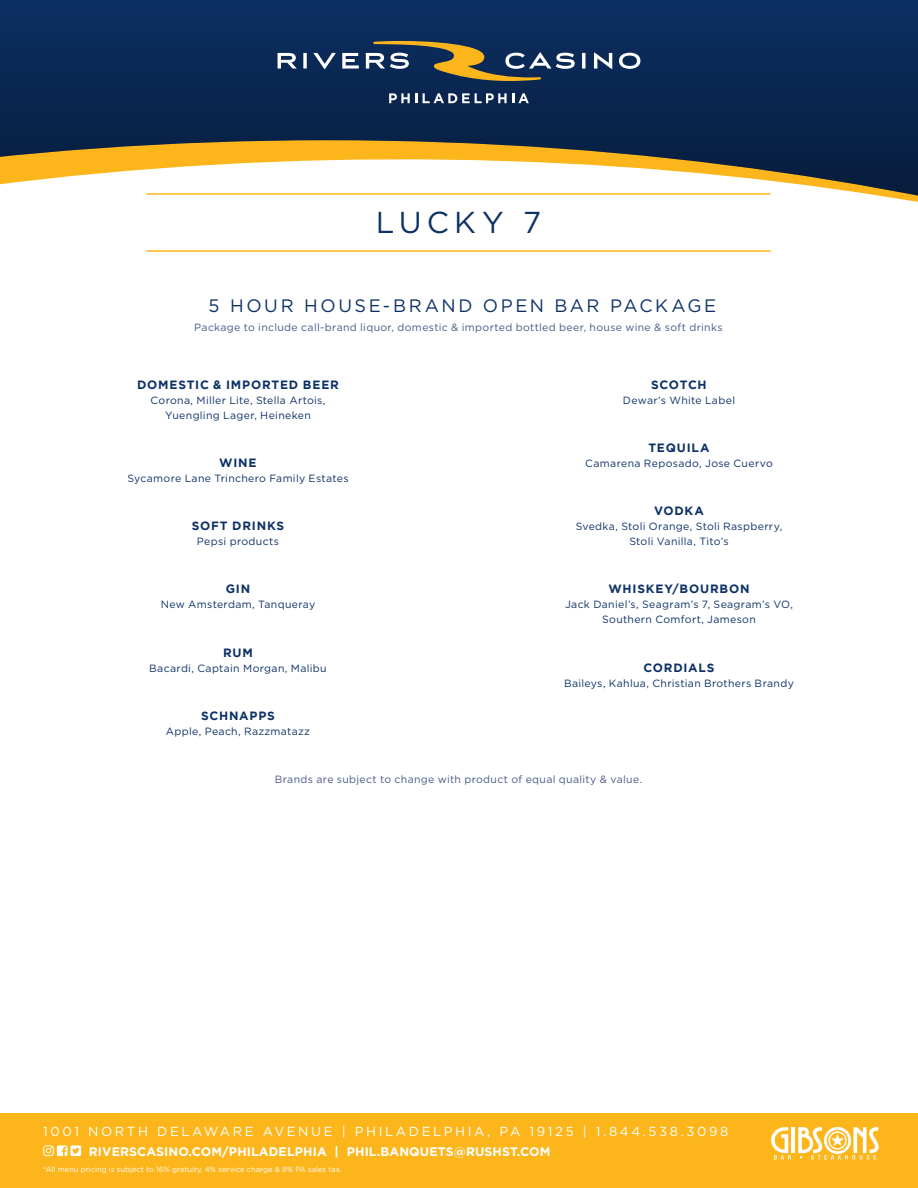
<style>
.page{position:relative;width:918px;height:1188px;background:#fff}
.page>*{position:absolute;margin:0;border:0;box-sizing:border-box;transform-origin:0 0}
.t1{font:30.15px "Gotham";letter-spacing:.17em;color:#0d3166}
.t2{font:18px "Gotham";letter-spacing:.145em;color:#0d3166}
.t3{font:13.05px "Gotham";letter-spacing:.2em;color:#fff}
.t4{font:700 12.3px "Gotham";letter-spacing:.01em;color:#fff}
.t5{font:700 12px "Gotham";letter-spacing:.065em;color:#0d3166}
.t6{font:10.5px/15px "Gotham";letter-spacing:.03em;color:#0d3166;text-align:center}
.t7{font:10.5px "Gotham";letter-spacing:.03em;color:#485987}
.t8{font:7.5px "Gotham";color:#fff}
</style>
<div class="page">
<div style="left:0;top:1113px;width:918px;height:75px;background:#fcb61c"></div>
<hr style="left:791px;top:1127px;width:4px;height:26px;background:#fff">
<svg style="left:771px;top:1127px;width:20px;height:33px"></svg>
<svg style="left:798px;top:1127px;width:81px;height:33px"></svg>
<svg style="left:43px;top:1145px;width:38px;height:11px"></svg>
<svg style="left:0;top:0;width:918px;height:202px"></svg>
<svg style="left:278px;top:53px;width:19px;height:16px"></svg>
<svg style="left:303px;top:53px;width:4px;height:16px"></svg>
<svg style="left:313px;top:53px;width:23px;height:16px"></svg>
<svg style="left:342px;top:53px;width:17px;height:16px"></svg>
<svg style="left:366px;top:41px;width:209px;height:40px;background:#4e575a"></svg>
<svg style="left:582px;top:53px;width:3px;height:16px"></svg>
<svg style="left:594px;top:53px;width:18px;height:16px"></svg>
<svg style="left:619px;top:53px;width:21px;height:16px"></svg>
<svg style="left:389px;top:93px;width:28px;height:10px"></svg>
<svg style="left:423px;top:93px;width:106px;height:10px"></svg>
<hr style="left:146px;top:250px;width:625px;height:2px;background:#fcb61c">
<hr style="left:146px;top:193px;width:625px;height:2px;background:#fcb61c">
<h1 class="t1" style="left:376px;top:205px;width:167px">LUCKY 7</h1>
<h2 class="t2" style="left:209px;top:295px;width:509px">5 HOUR HOUSE-BRAND OPEN BAR PACKAGE</h2>
<p class="t7" style="left:194px;top:322px;width:530px">Package to include call-brand liquor, domestic &amp; imported bottled beer, house wine &amp; soft drinks</p>
<p class="t5" style="left:137px;top:378px;width:203px">DOMESTIC &amp; IMPORTED BEER</p>
<p class="t6" style="left:150px;top:393px;width:176px">Corona, Miller Lite, Stella Artois,<br>Yuengling Lager, Heineken</p>
<p class="t5" style="left:219px;top:456px;width:39px">WINE</p>
<p class="t6" style="left:127px;top:471px;width:223px">Sycamore Lane Trinchero Family Estates</p>
<p class="t5" style="left:192px;top:519px;width:94px">SOFT DRINKS</p>
<p class="t6" style="left:197px;top:534px;width:84px">Pepsi products</p>
<p class="t5" style="left:226px;top:582px;width:26px">GIN</p>
<p class="t6" style="left:161px;top:597px;width:156px">New Amsterdam, Tanqueray</p>
<p class="t5" style="left:223px;top:645px;width:31px">RUM</p>
<p class="t6" style="left:149px;top:660px;width:179px">Bacardi, Captain Morgan, Malibu</p>
<p class="t5" style="left:201px;top:709px;width:75px">SCHNAPPS</p>
<p class="t6" style="left:166px;top:723px;width:146px">Apple, Peach, Razzmatazz</p>
<p class="t5" style="left:651px;top:378px;width:57px">SCOTCH</p>
<p class="t6" style="left:623px;top:393px;width:114px">Dewar’s White Label</p>
<p class="t5" style="left:648px;top:441px;width:63px">TEQUILA</p>
<p class="t6" style="left:585px;top:456px;width:189px">Camarena Reposado, Jose Cuervo</p>
<p class="t5" style="left:654px;top:504px;width:51px">VODKA</p>
<p class="t6" style="left:576px;top:519px;width:208px">Svedka, Stoli Orange, Stoli Raspberry,<br>Stoli Vanilla, Tito’s</p>
<p class="t5" style="left:608px;top:582px;width:143px">WHISKEY/BOURBON</p>
<p class="t6" style="left:565px;top:597px;width:229px">Jack Daniel’s, Seagram’s 7, Seagram’s VO,<br>Southern Comfort, Jameson</p>
<p class="t5" style="left:643px;top:660px;width:73px">CORDIALS</p>
<p class="t6" style="left:564px;top:675px;width:231px">Baileys, Kahlua, Christian Brothers Brandy</p>
<p class="t7" style="left:275px;top:774px;width:369px">Brands are subject to change with product of equal quality &amp; value.</p>
<p class="t3" style="left:43px;top:1125px;width:687px">1001 NORTH DELAWARE AVENUE | PHILADELPHIA, PA 19125 | 1.844.538.3098</p>
<p class="t4" style="left:89px;top:1145px;width:463px">RIVERSCASINO.COM/PHILADELPHIA | PHIL.BANQUETS@RUSHST.COM</p>
<p class="t8" style="left:43px;top:1165px;width:300px">*All menu pricing is subject to 16% gratuity, 4% service charge &amp; 8% PA sales tax.</p>
</div>
